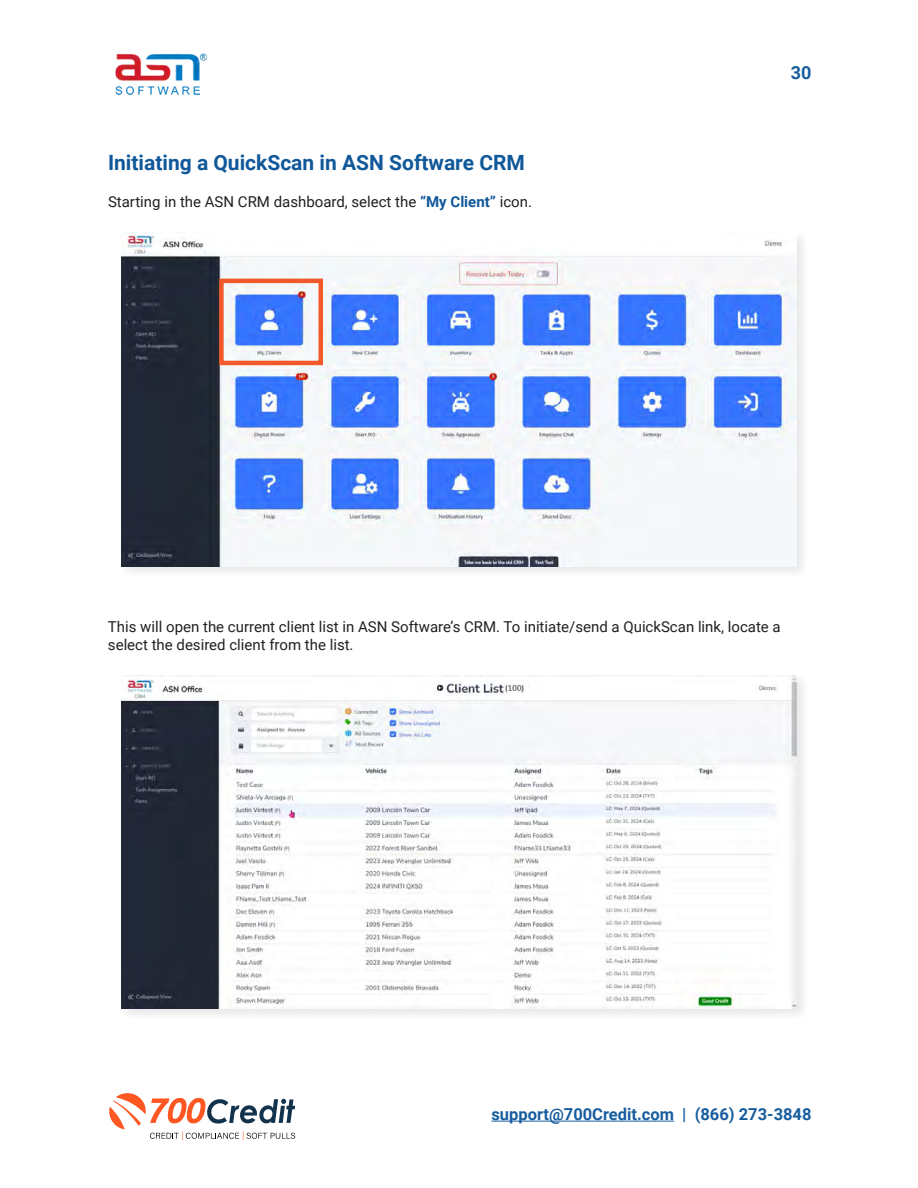
<style>
.page{position:relative;width:918px;height:1188px;background:#fff}
.page>*{position:absolute;margin:0;border:0;box-sizing:border-box;transform-origin:0 0}
.t1{font:700 21px "Roboto";color:#10589a}
.t2{font:700 18px "Roboto";color:#175d9e}
.t3{font:700 16.5px "Roboto";color:#175d9e}
.t4{font:15px/18px "Roboto";color:#231f20}
.s1{font-weight:700;color:#10589a}
</style>
<div class="page">
<img style="left:115px;top:53px;width:92px;height:43px">
<hr style="left:491px;top:1121px;width:183px;height:1px;background:#175d9e">
<svg style="left:109px;top:1093px;width:186px;height:47px"></svg>
<div style="left:119px;top:229px;width:691px;height:350px;background:#231f20;opacity:.1"></div>
<img style="left:122px;top:232px;width:675px;height:334px">
<div style="left:119px;top:673px;width:691px;height:349px;background:#231f20;opacity:.1"></div>
<img style="left:122px;top:676px;width:675px;height:333px">
<div style="left:219px;top:279px;width:104px;height:86px;border:4px solid #f1592b"></div>
<p class="t1" style="left:108px;top:147px;width:418px">Initiating a QuickScan in ASN Software CRM</p>
<p class="t4" style="left:108px;top:192px;width:425px">Starting in the ASN CRM dashboard, select the <span class="s1">“My Client”</span> icon.</p>
<p class="t2" style="left:791px;top:60px;width:22px">30</p>
<p class="t4" style="left:108px;top:617px;width:674px">This will open the current client list in ASN Software’s CRM. To initiate/send a QuickScan link, locate a select the desired client from the list.</p>
<p class="t3" style="left:491px;top:1102px;width:322px">support@700Credit.com | (866) 273-3848</p>
</div>
